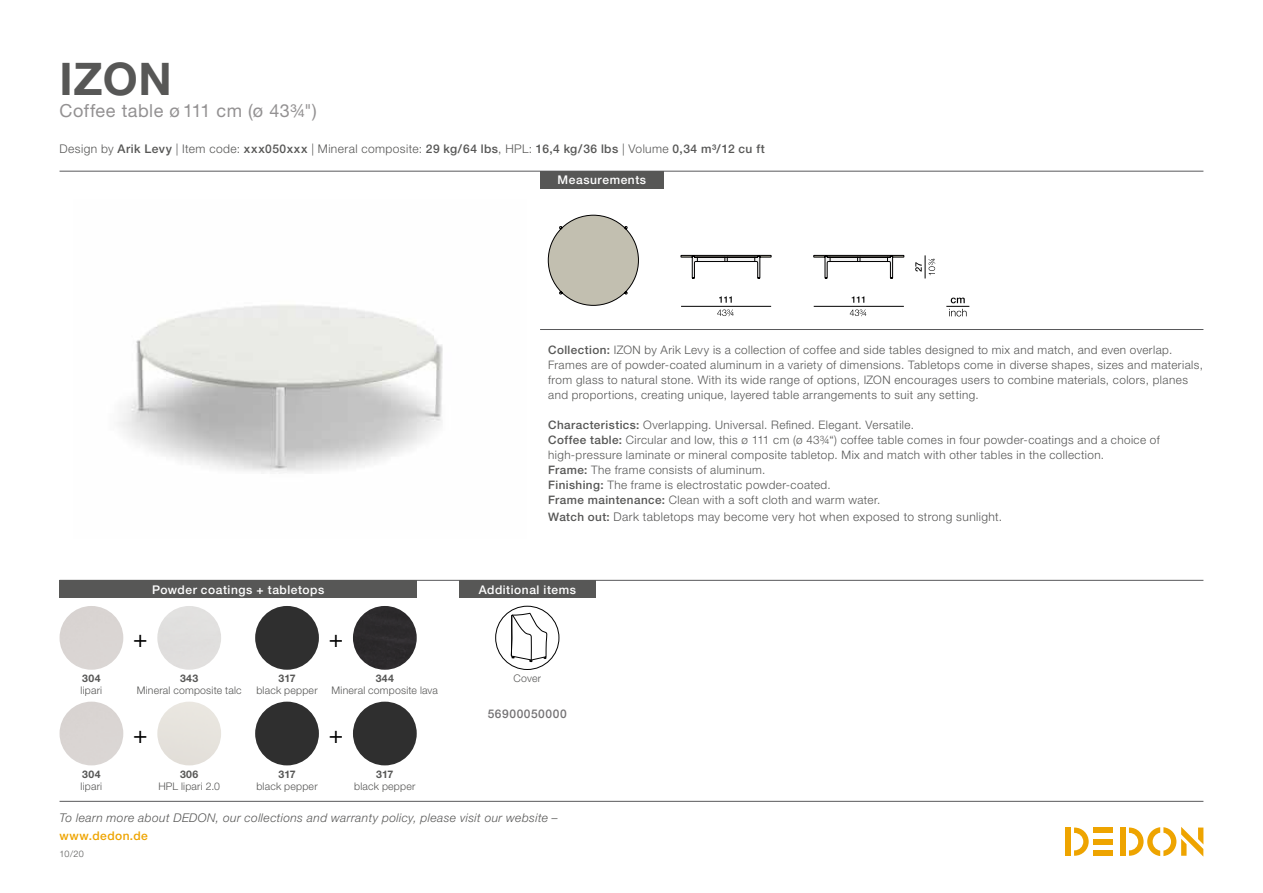
<style>
.page{position:relative;width:1263px;height:893px;background:#fff}
.page>*{position:absolute;margin:0;border:0;box-sizing:border-box;transform-origin:0 0}
.t1{font:700 45px "Helvetica Neue LT";color:#575756}
.t2{font:24px "Helvetica Neue LT";color:#000}
.t3{font:18px "Helvetica Neue LT";letter-spacing:.03em;color:#939192}
.t4{font:500 12px "Helvetica Neue LT";letter-spacing:.04em;color:#575756}
.t5{font:italic 300 12px "Helvetica Neue LT";letter-spacing:.035em;color:#575756}
.t6{font:300 12px "Helvetica Neue LT";letter-spacing:.035em;color:#575756}
.t7{font:500 12px "Helvetica Neue LT";letter-spacing:.045em;color:#fff}
.t8{font:500 12px "Helvetica Neue LT";letter-spacing:.035em;color:#eea400}
.t9{font:500 12px "Helvetica Neue LT";letter-spacing:.05em;color:#757375}
.t10{font:300 11.7px/15px "Helvetica Neue LT";letter-spacing:.035em;color:#575756}
.t11{font:300 10.5px "Helvetica Neue LT";letter-spacing:.02em;color:#575756}
.t12{font:700 10.5px "Helvetica Neue LT";letter-spacing:.04em;color:#575756}
.t13{font:300 9px "Helvetica Neue LT";color:#575756}
.s1{font-weight:300}
.s2{font-weight:500}
.s3{font-weight:500;font-size:11.7px}
</style>
<div class="page">
<div style="left:1120px;top:827px;width:5px;height:29px;background:#eea400"></div>
<div style="left:1094px;top:827px;width:19px;height:6px;background:#eea400"></div>
<div style="left:1094px;top:850px;width:19px;height:6px;background:#eea400"></div>
<div style="left:1094px;top:839px;width:19px;height:5px;background:#eea400"></div>
<svg style="left:1074px;top:827px;width:15px;height:29px"></svg>
<div style="left:1065px;top:827px;width:6px;height:29px;background:#eea400"></div>
<svg style="left:1129px;top:827px;width:74px;height:29px"></svg>
<hr style="left:60px;top:801px;width:1143px;height:1px;background:#59595b">
<img style="left:118px;top:305px;width:325px;height:169px">
<hr style="left:60px;top:580px;width:1143px;height:1px;background:#59595b">
<hr style="left:60px;top:171px;width:1143px;height:1px;background:#59595b">
<hr style="left:540px;top:329px;width:663px;height:1px;background:#59595b">
<div style="left:540px;top:171px;width:124px;height:17px;background:#575756"></div>
<div style="left:459px;top:580px;width:136px;height:17px;background:#575756"></div>
<div style="left:495px;top:606px;width:64px;height:64px;border:1px solid #000;border-radius:50%"></div>
<svg style="left:511px;top:613px;width:36px;height:49px"></svg>
<div style="left:60px;top:580px;width:357px;height:17px;background:#575756"></div>
<div style="left:157px;top:702px;width:64px;height:63px;background:#e6e3dd;border-radius:32px"></div>
<div style="left:255px;top:702px;width:64px;height:63px;background:#2f2f2f;border-radius:32px"></div>
<div style="left:353px;top:606px;width:64px;height:64px;background:#2c2a2c;border-radius:32px"></div>
<div style="left:255px;top:606px;width:64px;height:64px;background:#2f2f2f;border-radius:32px"></div>
<div style="left:157px;top:606px;width:64px;height:64px;background:#e0dfde;border-radius:32px"></div>
<div style="left:60px;top:606px;width:63px;height:64px;background:#dad5d3;border-radius:32px"></div>
<svg style="left:946px;top:298px;width:23px;height:18px"></svg>
<hr style="left:814px;top:306px;width:90px;height:1px;background:#010000">
<svg style="left:852px;top:296px;width:12px;height:7px"></svg>
<svg style="left:850px;top:309px;width:16px;height:7px"></svg>
<svg style="left:915px;top:255px;width:20px;height:23px"></svg>
<hr style="left:681px;top:306px;width:90px;height:1px;background:#010000">
<svg style="left:719px;top:296px;width:13px;height:7px"></svg>
<svg style="left:717px;top:309px;width:17px;height:7px"></svg>
<svg style="left:813px;top:255px;width:91px;height:24px"></svg>
<svg style="left:681px;top:255px;width:90px;height:24px"></svg>
<svg style="left:548px;top:215px;width:91px;height:91px"></svg>
<div style="left:353px;top:702px;width:64px;height:63px;background:#2f2f2f;border-radius:32px"></div>
<h1 class="t1" style="left:60px;top:51px;width:114px">IZON</h1>
<h3 class="t3" style="left:60px;top:100px;width:259px">Coffee table ø 111 cm (ø 43¾")</h3>
<p class="t4" style="left:60px;top:142px;width:707px"><span class="s1">Design by</span> Arik Levy <span class="s1">| Item code:</span> xxx050xxx <span class="s1">| Mineral composite:</span> 29 kg/64 lbs<span class="s1">, HPL:</span> 16,4 kg/36 lbs <span class="s1">| Volume</span> 0,34 m³/12 cu ft</p>
<p class="t7" style="left:558px;top:173px;width:90px">Measurements</p>
<p class="t12" style="left:82px;top:672px;width:20px">304</p>
<p class="t11" style="left:81px;top:684px;width:23px">lipari</p>
<p class="t12" style="left:82px;top:768px;width:20px">304</p>
<p class="t11" style="left:81px;top:780px;width:23px">lipari</p>
<p class="t7" style="left:152px;top:582px;width:174px">Powder coatings + tabletops</p>
<h2 class="t2" style="left:133px;top:624px;width:16px">+</h2>
<h2 class="t2" style="left:329px;top:624px;width:16px">+</h2>
<p class="t12" style="left:180px;top:672px;width:20px">343</p>
<p class="t11" style="left:137px;top:684px;width:106px">Mineral composite talc</p>
<p class="t12" style="left:278px;top:672px;width:19px">317</p>
<p class="t11" style="left:256px;top:684px;width:63px">black pepper</p>
<p class="t12" style="left:376px;top:672px;width:20px">344</p>
<p class="t11" style="left:332px;top:684px;width:108px">Mineral composite lava</p>
<h2 class="t2" style="left:133px;top:720px;width:16px">+</h2>
<h2 class="t2" style="left:329px;top:720px;width:16px">+</h2>
<p class="t12" style="left:180px;top:768px;width:20px">306</p>
<p class="t11" style="left:158px;top:780px;width:63px">HPL lipari 2.0</p>
<p class="t12" style="left:278px;top:768px;width:19px">317</p>
<p class="t11" style="left:256px;top:780px;width:63px">black pepper</p>
<p class="t12" style="left:376px;top:768px;width:19px">317</p>
<p class="t11" style="left:354px;top:780px;width:63px">black pepper</p>
<p class="t10" style="left:548px;top:342px;width:656px"><span class="s2">Collection:</span> IZON by Arik Levy is a collection of coffee and side tables designed to mix and match, and even overlap.<br>Frames are of powder-coated aluminum in a variety of dimensions. Tabletops come in diverse shapes, sizes and materials, from glass to natural stone. With its wide range of options, IZON encourages users to combine materials, colors, planes and proportions, creating unique, layered table arrangements to suit any setting.</p>
<p class="t10" style="left:548px;top:417px;width:613px"><span class="s2">Characteristics:</span> Overlapping. Universal. Refined. Elegant. Versatile.<br><span class="s2">Coffee table:</span> Circular and low, this ø 111 cm (ø 43¾“) coffee table comes in four powder-coatings and a choice of high-pressure laminate or mineral composite tabletop. Mix and match with other tables in the collection.<br><span class="s2">Frame:</span> The frame consists of aluminum.<br><span class="s2">Finishing:</span> The frame is electrostatic powder-coated.<br><span class="s2">Frame maintenance:</span> Clean with a soft cloth and warm water.</p>
<p class="t6" style="left:548px;top:509px;width:456px"><span class="s3">Watch out:</span> Dark tabletops may become very hot when exposed to strong sunlight.</p>
<p class="t7" style="left:479px;top:582px;width:99px">Additional items</p>
<p class="t11" style="left:514px;top:672px;width:29px">Cover</p>
<p class="t9" style="left:488px;top:707px;width:81px">56900050000</p>
<p class="t5" style="left:60px;top:811px;width:500px">To learn more about DEDON, our collections and warranty policy, please visit our website –</p>
<p class="t8" style="left:60px;top:829px;width:90px">www.dedon.de</p>
<p class="t13" style="left:60px;top:848px;width:26px">10/20</p>
</div>
